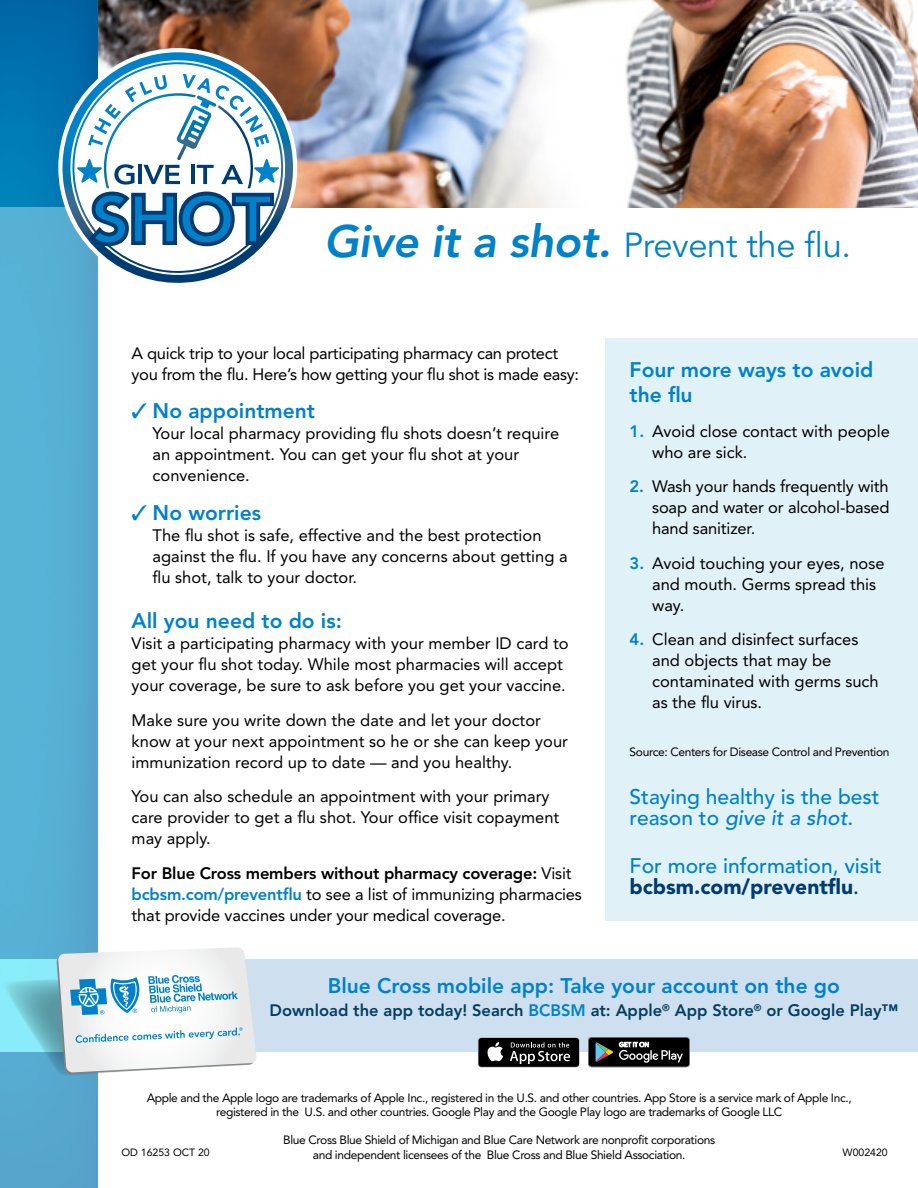
<style>
.page{position:relative;width:918px;height:1188px;background:#fff}
.page>*{position:absolute;margin:0;border:0;box-sizing:border-box;transform-origin:0 0}
.t1{font:34.5px "Avenir LT Std";letter-spacing:-.01em;color:#0081c9}
.t2{font:800 21px/25.2px "Avenir LT Std";color:#0081c9}
.t3{font:500 21px/21px "Avenir LT Std";color:#0081c9}
.t4{font:16.5px/21px "Avenir LT Std";color:#000}
.t5{font:16.5px/21px "Avenir LT Std";letter-spacing:-.02em;color:#000}
.t6{font:800 16.5px "Avenir LT Std";color:#033e61}
.t7{font:12px/14.4px "Avenir LT Std";letter-spacing:-.03em;color:#000;text-align:center}
.t8{font:10.5px "Avenir LT Std";color:#000}
.s1{font-weight:800;font-style:italic;font-size:45px}
.s2{font-weight:800}
.s3{font-weight:800;color:#0081c9}
.s4{font-style:italic}
.s5{font-weight:900;color:#003b71}
.s6{color:#003b71}
.s7{color:#0081c9}
</style>
<div class="page">
<img style="left:97px;top:0;width:821px;height:207px">
<img style="left:0;top:0;width:97px;height:207px">
<div style="left:0;top:207px;width:97px;height:981px;background:#56b1d5"></div>
<div style="left:606px;top:338px;width:312px;height:582px;background:#e1f1f8"></div>
<div style="left:0;top:959px;width:918px;height:93px;background:#cee0ef"></div>
<svg style="left:0;top:947px;width:256px;height:130px"></svg>
<svg style="left:478px;top:1037px;width:102px;height:30px"></svg>
<div style="left:479px;top:1038px;width:100px;height:29px;background:#000;border-radius:3px"></div>
<svg style="left:487px;top:1042px;width:16px;height:19px"></svg>
<svg style="left:510px;top:1042px;width:60px;height:22px"></svg>
<svg style="left:588px;top:1037px;width:102px;height:30px;background:#2e302e"></svg>
<svg style="left:53px;top:52px;width:244px;height:240px"></svg>
<svg style="left:77px;top:74px;width:202px;height:174px"></svg>
<h1 class="t1" style="left:324px;top:225px;width:529px"><span class="s1">Give it a shot.</span> Prevent the flu.</h1>
<p class="t5" style="left:132px;top:343px;width:449px">A quick trip to your local participating pharmacy can protect you from the flu. Here’s how getting your flu shot is made easy:</p>
<p class="t2" style="left:132px;top:398px;width:185px">✓ No appointment</p>
<p class="t4" style="left:153px;top:423px;width:408px">Your local pharmacy providing flu shots doesn’t require an appointment. You can get your flu shot at your convenience.</p>
<p class="t2" style="left:132px;top:500px;width:131px">✓ No worries</p>
<p class="t4" style="left:153px;top:525px;width:416px">The flu shot is safe, effective and the best protection against the flu. If you have any concerns about getting a flu shot, talk to your doctor.</p>
<p class="t2" style="left:132px;top:609px;width:212px">All you need to do is:</p>
<p class="t4" style="left:132px;top:633px;width:439px">Visit a participating pharmacy with your member ID card to get your flu shot today. While most pharmacies will accept your coverage, be sure to ask before you get your vaccine.</p>
<p class="t4" style="left:132px;top:710px;width:438px">Make sure you write down the date and let your doctor know at your next appointment so he or she can keep your immunization record up to date — and you healthy.</p>
<p class="t4" style="left:132px;top:786px;width:429px">You can also schedule an appointment with your primary care provider to get a flu shot. Your office visit copayment may apply.</p>
<p class="t4" style="left:132px;top:863px;width:452px"><span class="s2">For Blue Cross members without pharmacy coverage:</span> Visit <span class="s3">bcbsm.com/preventflu</span> to see a list of immunizing pharmacies that provide vaccines under your medical coverage.</p>
<p class="t2" style="left:630px;top:357px;width:245px">Four more ways to avoid the flu</p>
<p class="t4" style="left:652px;top:421px;width:239px;text-indent:-23px"><span class="s3">1.</span> Avoid close contact with people who are sick.</p>
<p class="t4" style="left:652px;top:476px;width:239px;text-align:justify;text-indent:-23px"><span class="s3">2.</span> Wash your hands frequently with soap and water or alcohol-based hand sanitizer.</p>
<p class="t4" style="left:652px;top:553px;width:234px;text-indent:-23px"><span class="s3">3.</span> Avoid touching your eyes, nose and mouth. Germs spread this way.</p>
<p class="t4" style="left:652px;top:629px;width:228px;text-indent:-23px"><span class="s3">4.</span> Clean and disinfect surfaces and objects that may be contaminated with germs such as the flu virus.</p>
<p class="t7" style="left:630px;top:745px;width:261px">Source: Centers for Disease Control and Prevention</p>
<p class="t3" style="left:630px;top:787px;width:252px">Staying healthy is the best reason to <span class="s4">give it a shot</span>.</p>
<p class="t3" style="left:630px;top:856px;width:254px">For more information, visit <span class="s5">bcbsm.com/preventflu</span><span class="s6">.</span></p>
<p class="t2" style="left:328px;top:973px;width:514px">Blue Cross mobile app: Take your account on the go</p>
<p class="t6" style="left:270px;top:1001px;width:630px">Download the app today! Search <span class="s7">BCBSM</span> at: Apple<sup>®</sup> App Store<sup>®</sup> or Google Play™</p>
<p class="t7" style="left:147px;top:1091px;width:707px">Apple and the Apple logo are trademarks of Apple Inc., registered in the U.S. and other countries. App Store is a service mark of Apple Inc., registered in the U.S. and other countries. Google Play and the Google Play logo are trademarks of Google LLC</p>
<p class="t7" style="left:283px;top:1133px;width:434px">Blue Cross Blue Shield of Michigan and Blue Care Network are nonprofit corporations and independent licensees of the Blue Cross and Blue Shield Association.</p>
<p class="t8" style="left:122px;top:1146px;width:90px">OD 16253 OCT 20</p>
<p class="t8" style="left:843px;top:1146px;width:47px">W002420</p>
</div>
